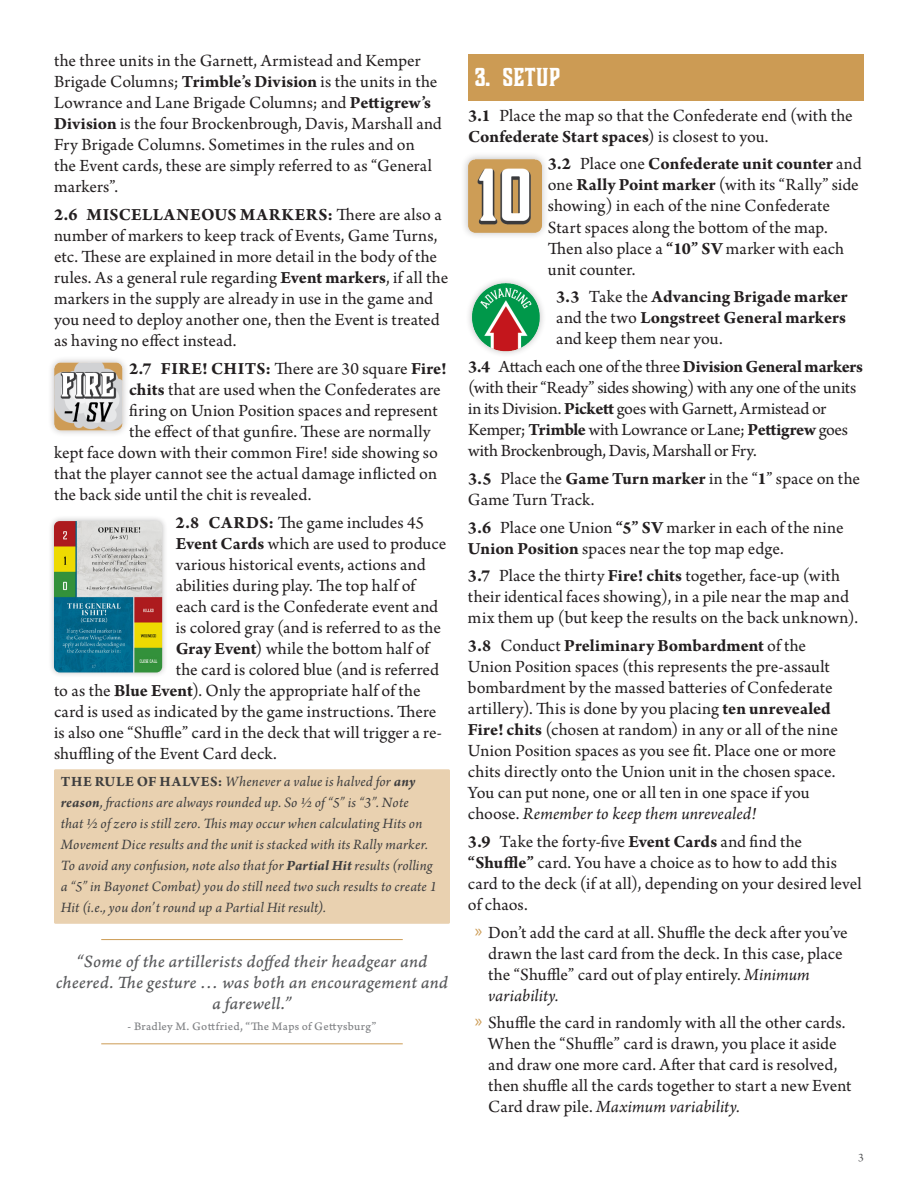
<style>
.page{position:relative;width:918px;height:1188px;background:#fff}
.page>*{position:absolute;margin:0;border:0;box-sizing:border-box;transform-origin:0 0}
.t1{font:700 24px "Boucherie Block";letter-spacing:.015em;color:#fff}
.t2{font:18px/21px "Arno Pro";color:#231f20}
.t3{font:18px/21px "Arno Pro Italic Caption";letter-spacing:.01em;color:#57585a;text-align:center}
.t4{font:700 18px/21px "Arno Pro";letter-spacing:.005em;color:#231f20;text-align:justify}
.t5{font:700 18px "Arno Pro";letter-spacing:.025em;color:#231f20}
.t6{font:italic 15px/21px "Arno Pro";letter-spacing:.01em;color:#3e3e3f}
.t7{font:12px "Arno Pro Caption";letter-spacing:.025em;color:#808285}
.t8{font:12px "Arno Pro";color:#57585a}
.s1{font-weight:700}
.s2{font-weight:400}
.s3{font-weight:700;font-style:normal}
.s4{font-style:italic}
.s5{font-family:"Myriad Pro";color:#cc9b54}
</style>
<div class="page">
<div style="left:54px;top:769px;width:396px;height:155px;background:#e9d1b0;border-radius:2px"></div>
<hr style="left:101px;top:939px;width:302px;height:1px;background:#cc9b54">
<hr style="left:101px;top:1043px;width:302px;height:1px;background:#cc9b54">
<div style="left:47px;top:355px;width:82px;height:83px;background:#231f20;opacity:.3"></div>
<img style="left:54px;top:362px;width:68px;height:69px">
<div style="left:48px;top:515px;width:120px;height:163px;background:#231f20;opacity:.3"></div>
<img style="left:54px;top:521px;width:108px;height:151px">
<div style="left:468px;top:55px;width:396px;height:46px;background:#cc9b54"></div>
<div style="left:460px;top:152px;width:89px;height:88px;background:#231f20;opacity:.3"></div>
<img style="left:468px;top:159px;width:73px;height:74px">
<div style="left:465px;top:277px;width:81px;height:81px;background:#231f20;opacity:.3"></div>
<img style="left:465px;top:277px;width:81px;height:75px">
<p class="t2" style="left:54px;top:51px;width:389px">the three units in the Garnett, Armistead and Kemper Brigade Columns; <span class="s1">Trimble’s Division</span> is the units in the Lowrance and Lane Brigade Columns; and <span class="s1">Pettigrew’s Division</span> is the four Brockenbrough, Davis, Marshall and Fry Brigade Columns. Sometimes in the rules and on<br>the Event cards, these are simply referred to as “General markers”.</p>
<p class="t2" style="left:54px;top:205px;width:396px"><span class="s1">2.6 MISCELLANEOUS MARKERS:</span> There are also a number of markers to keep track of Events, Game Turns, etc. These are explained in more detail in the body of the rules. As a general rule regarding <span class="s1">Event markers</span>, if all the markers in the supply are already in use in the game and you need to deploy another one, then the Event is treated as having no effect instead.</p>
<p class="t5" style="left:129px;top:358px;width:319px">2.7 FIRE! CHITS: <span class="s2">There are 30 square</span> Fire!</p>
<p class="t2" style="left:129px;top:380px;width:313px"><span class="s1">chits</span> that are used when the Confederates are</p>
<p class="t2" style="left:129px;top:401px;width:310px">firing on Union Position spaces and represent</p>
<p class="t2" style="left:129px;top:422px;width:303px">the effect of that gunfire. These are normally</p>
<p class="t2" style="left:54px;top:443px;width:385px">kept face down with their common Fire! side showing so</p>
<p class="t2" style="left:54px;top:464px;width:385px">that the player cannot see the actual damage inflicted on</p>
<p class="t2" style="left:54px;top:485px;width:259px">the back side until the chit is revealed.</p>
<p class="t2" style="left:176px;top:513px;width:250px"><span class="s1">2.8 CARDS:</span> The game includes 45</p>
<p class="t2" style="left:176px;top:534px;width:272px"><span class="s1">Event Cards</span> which are used to produce</p>
<p class="t2" style="left:176px;top:555px;width:251px">various historical events, actions and</p>
<p class="t2" style="left:176px;top:576px;width:241px">abilities during play. The top half of</p>
<p class="t2" style="left:176px;top:597px;width:264px">each card is the Confederate event and</p>
<p class="t2" style="left:176px;top:618px;width:267px">is colored gray (and is referred to as the</p>
<p class="t2" style="left:176px;top:639px;width:255px"><span class="s1">Gray Event</span>) while the bottom half of</p>
<p class="t2" style="left:176px;top:660px;width:265px">the card is colored blue (and is referred</p>
<p class="t2" style="left:54px;top:681px;width:368px">to as the <span class="s1">Blue Event</span>). Only the appropriate half of the</p>
<p class="t2" style="left:54px;top:702px;width:384px">card is used as indicated by the game instructions. There</p>
<p class="t2" style="left:54px;top:723px;width:389px">is also one “Shuffle” card in the deck that will trigger a re-</p>
<p class="t2" style="left:54px;top:744px;width:224px">shuffling of the Event Card deck.</p>
<p class="t6" style="left:61px;top:772px;width:378px"><span class="s3">THE RULE OF HALVES:</span> Whenever a value is halved for <span class="s1">any reason</span>, fractions are always rounded up. So ½ of “5” is “3”. Note<br>that ½ of zero is still zero. This may occur when calculating Hits on Movement Dice results and the unit is stacked with its Rally marker.<br>To avoid any confusion, note also that for <span class="s1">Partial Hit</span> results (rolling a “5” in Bayonet Combat) you do still need two such results to create 1<br>Hit (i.e., you don’t round up a Partial Hit result).</p>
<p class="t3" style="left:56px;top:952px;width:394px">“Some of the artillerists doffed their headgear and cheered. The gesture … was both an encouragement and a farewell.”</p>
<p class="t7" style="left:128px;top:1019px;width:250px">- Bradley M. Gottfried, “The Maps of Gettysburg”</p>
<h1 class="t1" style="left:475px;top:61px;width:87px">3. SETUP</h1>
<p class="t2" style="left:468px;top:106px;width:386px"><span class="s1">3.1</span> Place the map so that the Confederate end (with the<br><span class="s1">Confederate Start spaces</span>) is closest to you.</p>
<p class="t2" style="left:548px;top:155px;width:315px"><span class="s1">3.2</span> Place one <span class="s1">Confederate unit counter</span> and one <span class="s1">Rally Point marker</span> (with its “Rally” side showing) in each of the nine Confederate Start spaces along the bottom of the map.<br>Then also place a <span class="s1">“10” SV</span> marker with each unit counter.</p>
<p class="t4" style="left:556px;top:287px;width:293px">3.3 <span class="s2">Take the</span> Advancing Brigade marker <span class="s2">and the two</span> Longstreet General markers <span class="s2">and keep them near you.</span></p>
<p class="t2" style="left:468px;top:357px;width:396px"><span class="s1">3.4</span> Attach each one of the three <span class="s1">Division General markers </span>(with their “Ready” sides showing) with any one of the units in its Division. <span class="s1">Pickett</span> goes with Garnett, Armistead or Kemper; <span class="s1">Trimble</span> with Lowrance or Lane; <span class="s1">Pettigrew</span> goes with Brockenbrough, Davis, Marshall or Fry.</p>
<p class="t2" style="left:468px;top:469px;width:394px"><span class="s1">3.5</span> Place the <span class="s1">Game Turn marker</span> in the “<span class="s1">1</span>” space on the<br>Game Turn Track.</p>
<p class="t2" style="left:468px;top:518px;width:377px"><span class="s1">3.6</span> Place one Union <span class="s1">“5” SV</span> marker in each of the nine<br><span class="s1">Union Position</span> spaces near the top map edge.</p>
<p class="t2" style="left:468px;top:566px;width:392px"><span class="s1">3.7</span> Place the thirty <span class="s1">Fire! chits</span> together, face-up (with their identical faces showing), in a pile near the map and mix them up (but keep the results on the back unknown).</p>
<p class="t2" style="left:468px;top:636px;width:372px"><span class="s1">3.8</span> Conduct <span class="s1">Preliminary Bombardment</span> of the Union Position spaces (this represents the pre-assault bombardment by the massed batteries of Confederate artillery). This is done by you placing <span class="s1">ten unrevealed Fire! chits</span> (chosen at random) in any or all of the nine Union Position spaces as you see fit. Place one or more chits directly onto the Union unit in the chosen space.<br>You can put none, one or all ten in one space if you choose. <span class="s4">Remember to keep them unrevealed!</span></p>
<p class="t2" style="left:468px;top:832px;width:395px"><span class="s1">3.9</span> Take the forty-five <span class="s1">Event Cards</span> and find the <span class="s1">“Shuffle”</span> card. You have a choice as to how to add this card to the deck (if at all), depending on your desired level of chaos.</p>
<p class="t2" style="left:488px;top:923px;width:361px;text-indent:-14px"><span class="s5">»</span> Don’t add the card at all. Shuffle the deck after you’ve drawn the last card from the deck. In this case, place the “Shuffle” card out of play entirely. <span class="s4">Minimum variability.</span></p>
<p class="t2" style="left:488px;top:1014px;width:365px;text-indent:-14px"><span class="s5">»</span> Shuffle the card in randomly with all the other cards.<br>When the “Shuffle” card is drawn, you place it aside and draw one more card. After that card is resolved, then shuffle all the cards together to start a new Event Card draw pile. <span class="s4">Maximum variability.</span></p>
<p class="t8" style="left:858px;top:1151px;width:7px">3</p>
</div>
